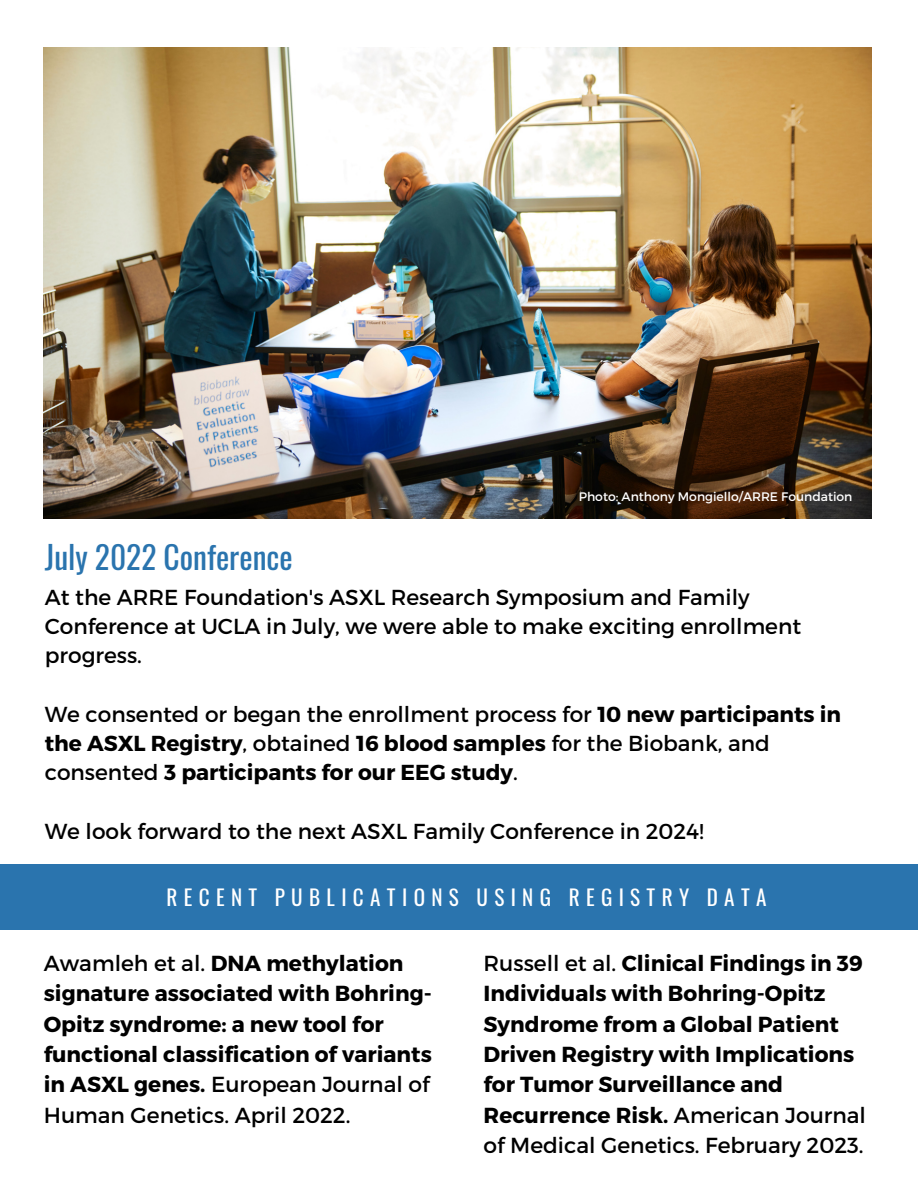
<style>
.page{position:relative;width:918px;height:1188px;background:#fff}
.page>*{position:absolute;margin:0;border:0;box-sizing:border-box;transform-origin:0 0}
.t1{font:31.5px "Oswald";color:#2a74ae}
.t2{font:700 21.75px/30.3px "Montserrat";color:#000}
.t3{font:21.75px/29.2px "Montserrat";color:#000}
.t4{font:21.15px "Oswald";letter-spacing:.3em;color:#fff}
.t5{font:12.3px "Montserrat";color:#fff}
.s1{font-weight:700}
.s2{font-weight:400}
</style>
<div class="page">
<div style="left:0;top:864px;width:918px;height:65px;background:#2a74ae"></div>
<img style="left:44px;top:47px;width:828px;height:472px">
<p class="t5" style="left:579px;top:489px;width:275px">Photo: Anthony Mongiello/ARRE Foundation</p>
<h1 class="t1" style="left:45px;top:532px;width:249px">July 2022 Conference</h1>
<p class="t3" style="left:45px;top:581px;width:758px">At the ARRE Foundation's ASXL Research Symposium and Family<br>Conference at UCLA in July, we were able to make exciting enrollment progress.</p>
<p class="t3" style="left:45px;top:698px;width:798px">We consented or began the enrollment process for <span class="s1">10 new participants in the ASXL Registry</span>, obtained <span class="s1">16 blood samples</span> for the Biobank, and consented <span class="s1">3 participants for our EEG study</span>.</p>
<p class="t3" style="left:45px;top:815px;width:660px">We look forward to the next ASXL Family Conference in 2024!</p>
<p class="t4" style="left:166px;top:881px;width:602px">RECENT PUBLICATIONS USING REGISTRY DATA</p>
<p class="t2" style="left:44px;top:947px;width:390px"><span class="s2">Awamleh et al.</span> DNA methylation signature associated with Bohring-Opitz syndrome: a new tool for functional classification of variants in ASXL genes. <span class="s2">European Journal of Human Genetics. April 2022.</span></p>
<p class="t2" style="left:484px;top:947px;width:384px"><span class="s2">Russell et al.</span> Clinical Findings in 39<br>Individuals with Bohring-Opitz Syndrome from a Global Patient Driven Registry with Implications for Tumor Surveillance and Recurrence Risk. <span class="s2">American Journal of Medical Genetics. February 2023.</span></p>
</div>
